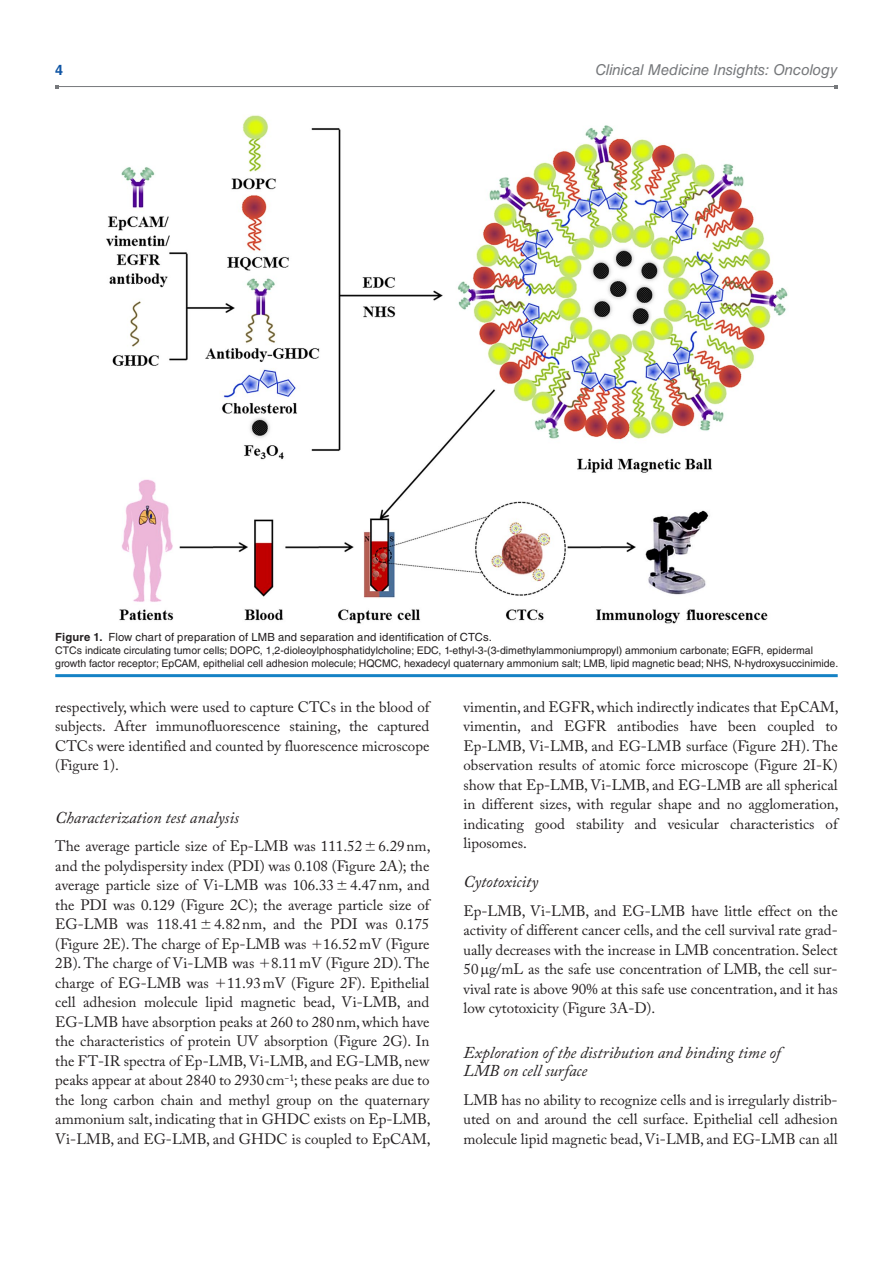
<style>
.page{position:relative;width:893px;height:1263px;background:#fff}
.page>*{position:absolute;margin:0;border:0;box-sizing:border-box;transform-origin:0 0}
.t1{font:italic 16.5px/18px "Adobe Caslon Pro";color:#231f20}
.t2{font:15px/19.5px "Adobe Caslon Pro";color:#231f20;text-align:justify}
.t3{font:italic 15px "Helvetica LT Std";letter-spacing:-.005em;color:#76787b}
.t4{font:700 14.25px "Helvetica LT Std";color:#1055a4}
.t5{font:11.25px "Helvetica LT Std";letter-spacing:.015em;color:#231f20}
.t6{font:10.5px/12.8px "Helvetica LT Std";color:#231f20}
.s1{font-weight:700}
</style>
<div class="page">
<hr style="left:57px;top:86px;width:779px;height:1px;background:#76787b">
<hr style="left:55px;top:674px;width:783px;height:3px;background:#1582c5">
<img style="left:106px;top:115px;width:682px;height:509px">
<p class="t4" style="left:55px;top:61px;width:9px">4</p>
<p class="t3" style="left:595px;top:61px;width:244px">Clinical Medicine Insights: Oncology</p>
<p class="t5" style="left:55px;top:631px;width:438px"><span class="s1">Figure 1.</span> Flow chart of preparation of LMB and separation and identification of CTCs.</p>
<p class="t6" style="left:55px;top:644px;width:784px">CTCs indicate circulating tumor cells; DOPC, 1,2-dioleoylphosphatidylcholine; EDC, 1-ethyl-3-(3-dimethylammoniumpropyl) ammonium carbonate; EGFR, epidermal growth factor receptor; EpCAM, epithelial cell adhesion molecule; HQCMC, hexadecyl quaternary ammonium salt; LMB, lipid magnetic bead; NHS, N-hydroxysuccinimide.</p>
<p class="t2" style="left:55px;top:697px;width:376px">respectively, which were used to capture CTCs in the blood of subjects. After immunofluorescence staining, the captured CTCs were identified and counted by fluorescence microscope (Figure 1).</p>
<p class="t1" style="left:55px;top:808px;width:185px">Characterization test analysis</p>
<p class="t2" style="left:55px;top:836px;width:377px">The average particle size of Ep-LMB was 111.52 6.29nm, and the polydispersity index (PDI) was 0.108 (Figure 2A); the average particle size of Vi-LMB was 106.33 4.47nm, and the PDI was 0.129 (Figure 2C); the average particle size of EG-LMB was 118.41 4.82nm, and the PDI was 0.175 (Figure 2E). The charge of Ep-LMB was 16.52mV (Figure 2B). The charge of Vi-LMB was 8.11mV (Figure 2D). The charge of EG-LMB was 11.93mV (Figure 2F). Epithelial cell adhesion molecule lipid magnetic bead, Vi-LMB, and EG-LMB have absorption peaks at 260 to 280nm, which have the characteristics of protein UV absorption (Figure 2G). In the FT-IR spectra of Ep-LMB, Vi-LMB, and EG-LMB, new peaks appear at about 2840 to 2930 cm<sup>−1</sup>; these peaks are due to the long carbon chain and methyl group on the quaternary ammonium salt, indicating that in GHDC exists on Ep-LMB, Vi-LMB, and EG-LMB, and GHDC is coupled to EpCAM,</p>
<p class="t2" style="left:463px;top:697px;width:377px">vimentin, and EGFR, which indirectly indicates that EpCAM, vimentin, and EGFR antibodies have been coupled to Ep-LMB, Vi-LMB, and EG-LMB surface (Figure 2H). The observation results of atomic force microscope (Figure 2I-K) show that Ep-LMB, Vi-LMB, and EG-LMB are all spherical in different sizes, with regular shape and no agglomeration, indicating good stability and vesicular characteristics of liposomes.</p>
<p class="t1" style="left:463px;top:872px;width:76px">Cytotoxicity</p>
<p class="t2" style="left:463px;top:901px;width:376px">Ep-LMB, Vi-LMB, and EG-LMB have little effect on the activity of different cancer cells, and the cell survival rate grad&shy;ually decreases with the increase in LMB concentration. Select 50 g/mL as the safe use concentration of LMB, the cell sur&shy;vival rate is above 90% at this safe use concentration, and it has low cytotoxicity (Figure 3A-D).</p>
<p class="t1" style="left:463px;top:1043px;width:319px">Exploration of the distribution and binding time of<br>LMB on cell surface</p>
<p class="t2" style="left:463px;top:1090px;width:376px">LMB has no ability to recognize cells and is irregularly distrib&shy;uted on and around the cell surface. Epithelial cell adhesion molecule lipid magnetic bead, Vi-LMB, and EG-LMB can all</p>
</div>
